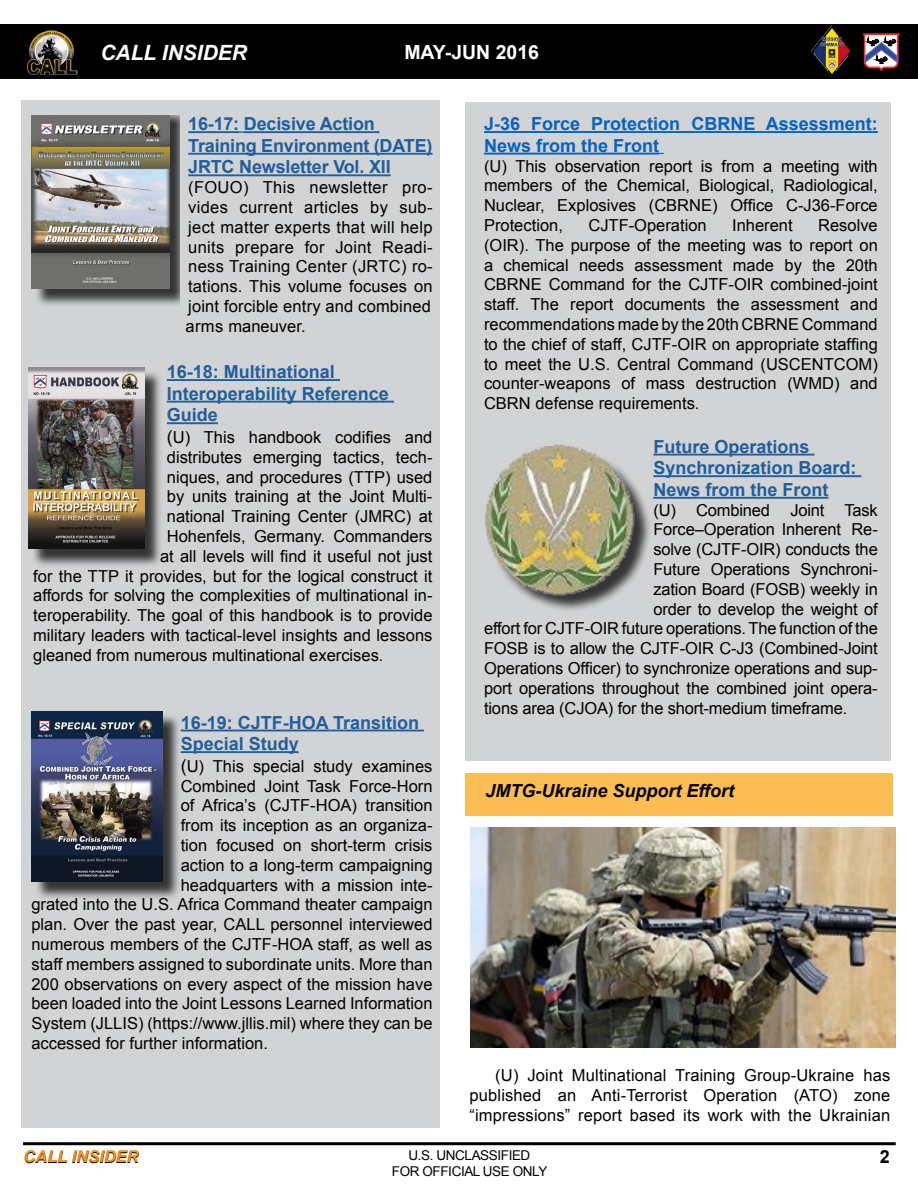
<style>
.page{position:relative;width:918px;height:1188px;background:#fff}
.page>*{position:absolute;margin:0;border:0;box-sizing:border-box;transform-origin:0 0}
.t1{font:italic 700 21px "Arial";color:#fff}
.t2{font:700 19.5px "Arial";color:#fff}
.t3{font:700 18px/21.6px "Arial";color:#215e9e}
.t4{font:700 18px/21.6px "Arial";color:#0563c1}
.t5{font:italic 700 18px "Arial";color:#000}
.t6{font:700 18px "Arial";color:#000}
.t7{font:16.5px/19.8px "Arial";color:#000;text-align:justify}
.t8{font:italic 700 16.5px "Arial";color:#000}
.t9{font:13.5px/16.2px "Arial";letter-spacing:-.03em;color:#000;text-align:center}
.s1{font-size:18px}
</style>
<div class="page">
<div style="left:0;top:24px;width:918px;height:55px;background:#000"></div>
<img style="left:812px;top:26px;width:39px;height:51px">
<svg style="left:863px;top:33px;width:37px;height:39px"></svg>
<hr style="left:23px;top:1142px;width:873px;height:3px;background:#000">
<img style="left:28px;top:30px;width:49px;height:44px">
<div style="left:465px;top:102px;width:425px;height:658px;background:#d1d3d4"></div>
<div style="left:21px;top:100px;width:419px;height:1028px;background:#d1d3d4"></div>
<div style="left:465px;top:773px;width:428px;height:43px;background:#fcbd53"></div>
<hr style="left:188px;top:131px;width:51px;height:2px;background:#215e9e">
<hr style="left:244px;top:131px;width:135px;height:2px;background:#215e9e">
<hr style="left:188px;top:153px;width:245px;height:2px;background:#215e9e">
<hr style="left:188px;top:174px;width:203px;height:2px;background:#215e9e">
<div style="left:31px;top:370px;width:132px;height:198px;background:#000;opacity:.75"></div>
<img style="left:29px;top:368px;width:115px;height:181px">
<div style="left:34px;top:116px;width:145px;height:191px;background:#000;opacity:.75"></div>
<img style="left:31px;top:116px;width:139px;height:173px">
<hr style="left:167px;top:379px;width:173px;height:2px;background:#215e9e">
<hr style="left:167px;top:401px;width:227px;height:2px;background:#215e9e">
<hr style="left:167px;top:422px;width:51px;height:2px;background:#215e9e">
<div style="left:34px;top:713px;width:146px;height:187px;background:#000;opacity:.75"></div>
<img style="left:31px;top:711px;width:131px;height:171px">
<hr style="left:181px;top:730px;width:243px;height:1px;background:#215e9e">
<hr style="left:181px;top:751px;width:118px;height:2px;background:#215e9e">
<hr style="left:484px;top:131px;width:394px;height:2px;background:#0563c1">
<hr style="left:484px;top:153px;width:175px;height:2px;background:#0563c1">
<hr style="left:653px;top:454px;width:161px;height:2px;background:#215e9e">
<hr style="left:653px;top:475px;width:208px;height:2px;background:#215e9e">
<hr style="left:653px;top:497px;width:175px;height:2px;background:#215e9e">
<div style="left:487px;top:447px;width:166px;height:166px;background:#000;opacity:.75"></div>
<img style="left:484px;top:444px;width:155px;height:155px">
<img style="left:470px;top:827px;width:426px;height:221px">
<p class="t1" style="left:100px;top:39px;width:148px">CALL INSIDER</p>
<p class="t2" style="left:404px;top:39px;width:136px">MAY-JUN 2016</p>
<p class="t3" style="left:188px;top:114px;width:246px">16-17: Decisive Action<br>Training Environment (DATE)<br>JRTC Newsletter Vol. XII</p>
<p class="t7" style="left:186px;top:178px;width:248px">(FOUO) This newsletter pro&shy;vides current articles by sub&shy;ject matter experts that will help units prepare for Joint Readi&shy;ness Training Center (JRTC) ro&shy;tations. This volume focuses on joint forcible entry and combined arms maneuver.</p>
<p class="t3" style="left:167px;top:362px;width:224px">16-18: Multinational<br>Interoperability Reference<br>Guide</p>
<p class="t7" style="left:167px;top:427px;width:267px"><span class="s1">(</span>U) This handbook codifies and</p>
<p class="t7" style="left:167px;top:447px;width:267px">distributes emerging tactics, tech-</p>
<p class="t7" style="left:167px;top:467px;width:267px">niques, and procedures (TTP) used</p>
<p class="t7" style="left:167px;top:487px;width:267px">by units training at the Joint Multi-</p>
<p class="t7" style="left:167px;top:507px;width:267px">national Training Center (JMRC) at</p>
<p class="t7" style="left:167px;top:526px;width:267px">Hohenfels, Germany. Commanders</p>
<p class="t7" style="left:160px;top:546px;width:274px">at all levels will find it useful not just</p>
<p class="t7" style="left:33px;top:566px;width:401px">for the TTP it provides, but for the logical construct it</p>
<p class="t7" style="left:33px;top:586px;width:401px">affords for solving the complexities of multinational in-</p>
<p class="t7" style="left:33px;top:606px;width:401px">teroperability. The goal of this handbook is to provide</p>
<p class="t7" style="left:33px;top:625px;width:401px">military leaders with tactical-level insights and lessons</p>
<p class="t7" style="left:33px;top:645px;width:352px">gleaned from numerous multinational exercises.</p>
<p class="t3" style="left:181px;top:712px;width:240px">16-19: CJTF-HOA Transition<br>Special Study</p>
<p class="t7" style="left:181px;top:756px;width:253px"><span class="s1">(</span>U) This special study examines</p>
<p class="t7" style="left:181px;top:776px;width:253px">Combined Joint Task Force-Horn</p>
<p class="t7" style="left:181px;top:796px;width:253px">of Africa’s (CJTF-HOA) transition</p>
<p class="t7" style="left:181px;top:816px;width:253px">from its inception as an organiza-</p>
<p class="t7" style="left:181px;top:835px;width:253px">tion focused on short-term crisis</p>
<p class="t7" style="left:181px;top:855px;width:253px">action to a long-term campaigning</p>
<p class="t7" style="left:181px;top:875px;width:253px">headquarters with a mission inte-</p>
<p class="t7" style="left:31px;top:895px;width:403px">grated into the U.S. Africa Command theater campaign</p>
<p class="t7" style="left:31px;top:915px;width:403px">plan. Over the past year, CALL personnel interviewed</p>
<p class="t7" style="left:31px;top:934px;width:403px">numerous members of the CJTF-HOA staff, as well as</p>
<p class="t7" style="left:31px;top:954px;width:403px">staff members assigned to subordinate units. More than</p>
<p class="t7" style="left:31px;top:974px;width:403px">200 observations on every aspect of the mission have</p>
<p class="t7" style="left:31px;top:994px;width:403px">been loaded into the Joint Lessons Learned Information</p>
<p class="t7" style="left:31px;top:1014px;width:403px">System (JLLIS) (https://www.jllis.mil) where they can be</p>
<p class="t7" style="left:31px;top:1033px;width:238px">accessed for further information.</p>
<p class="t4" style="left:484px;top:114px;width:395px">J-36 Force Protection CBRNE Assessment:<br>News from the Front</p>
<p class="t7" style="left:484px;top:156px;width:395px">(U) This observation report is from a meeting with members of the Chemical, Biological, Radiological, Nuclear, Explosives (CBRNE) Office C-J36-Force Protection,</p>
<p class="t7" style="left:588px;top:215px;width:120px">CJTF-Operation</p>
<p class="t7" style="left:732px;top:215px;width:62px">Inherent</p>
<p class="t7" style="left:484px;top:215px;width:395px;text-indent:334px">Resolve (OIR). The purpose of the meeting was to report on a chemical needs assessment made by the 20th CBRNE Command for the CJTF-OIR combined-joint staff. The report documents the assessment and recommendations made by the 20th CBRNE Command to the chief of staff, CJTF-OIR on appropriate staffing to meet the U.S. Central Command (USCENTCOM) counter-weapons of mass destruction (WMD) and CBRN defense requirements.</p>
<p class="t3" style="left:653px;top:436px;width:205px">Future Operations<br>Synchronization Board:<br>News from the Front</p>
<p class="t7" style="left:653px;top:500px;width:226px">(U) Combined Joint Task</p>
<p class="t7" style="left:653px;top:520px;width:226px">Force–Operation Inherent Re-</p>
<p class="t7" style="left:653px;top:540px;width:226px">solve (CJTF-OIR) conducts the</p>
<p class="t7" style="left:653px;top:560px;width:226px">Future Operations Synchroni-</p>
<p class="t7" style="left:653px;top:579px;width:226px">zation Board (FOSB) weekly in</p>
<p class="t7" style="left:653px;top:599px;width:226px">order to develop the weight of</p>
<p class="t7" style="left:484px;top:619px;width:395px">effort for CJTF-OIR future operations. The function of the</p>
<p class="t7" style="left:484px;top:639px;width:395px">FOSB is to allow the CJTF-OIR C-J3 (Combined-Joint</p>
<p class="t7" style="left:484px;top:659px;width:395px">Operations Officer) to synchronize operations and sup-</p>
<p class="t7" style="left:484px;top:678px;width:395px">port operations throughout the combined joint opera-</p>
<p class="t7" style="left:484px;top:698px;width:365px">tions area (CJOA) for the short-medium timeframe.</p>
<p class="t5" style="left:485px;top:779px;width:250px">JMTG-Ukraine Support Effort</p>
<p class="t7" style="left:470px;top:1066px;width:422px;text-indent:26px">(U) Joint Multinational Training Group-Ukraine has published an Anti-Terrorist Operation (ATO) zone “impressions” report based its work with the Ukrainian</p>
<p class="t8" style="left:24px;top:1146px;width:117px">CALL INSIDER</p>
<p class="t9" style="left:392px;top:1147px;width:157px">U.S. UNCLASSIFIED<br>FOR OFFICIAL USE ONLY</p>
<p class="t6" style="left:880px;top:1145px;width:12px">2</p>
</div>
